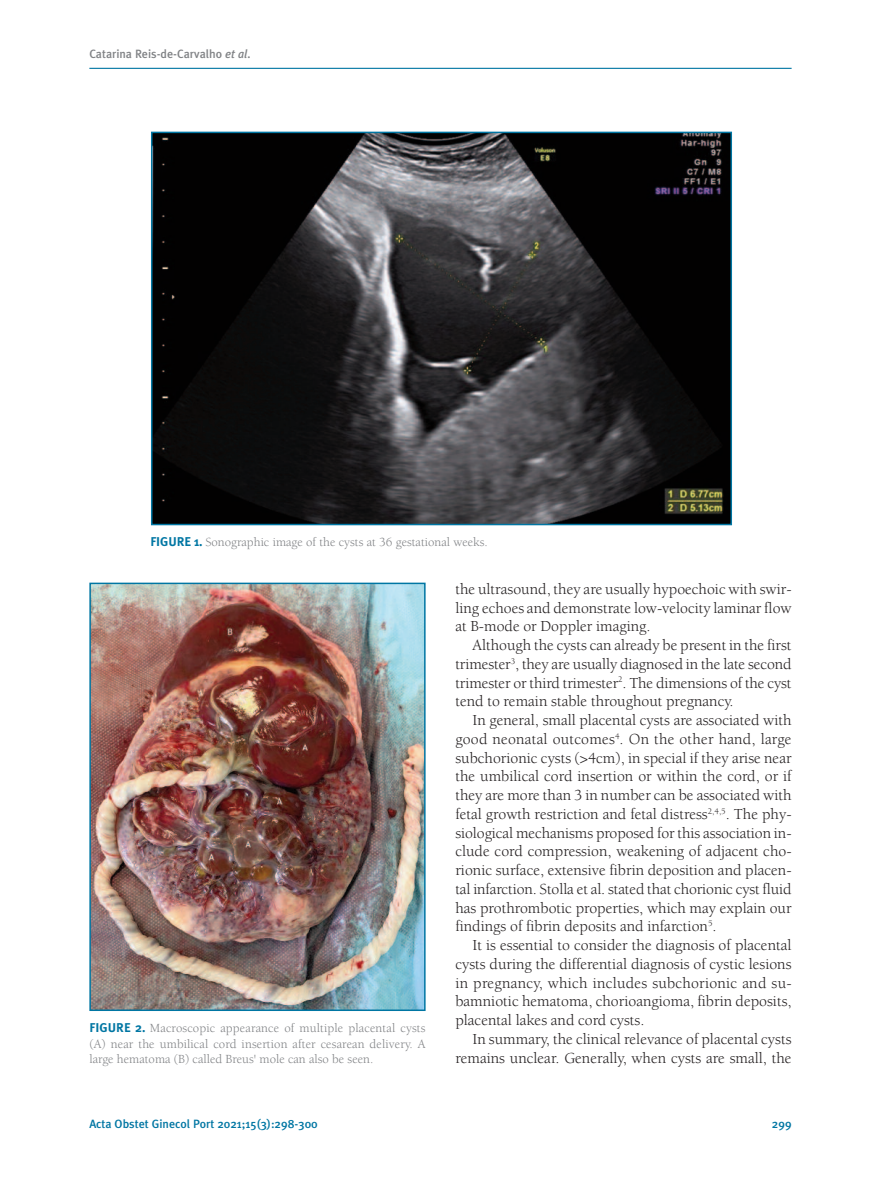
<style>
.page{position:relative;width:881px;height:1191px;background:#fff}
.page>*{position:absolute;margin:0;border:0;box-sizing:border-box;transform-origin:0 0}
.t1{font:15.75px/18.8px "Berkeley";color:#231f20;text-align:justify}
.t2{font:12.75px/15.8px "Berkeley";color:#808285;text-align:justify}
.t3{font:500 12px "Meta Plus";color:#0076a3}
.t4{font:500 12px "Meta Plus";color:#808285}
.s1{font-style:italic}
.s2{font-family:"Meta Plus";font-weight:700;color:#0076a3}
</style>
<div class="page">
<hr style="left:89px;top:68px;width:702px;height:1px;background:#0076a3">
<img style="left:154px;top:135px;width:574px;height:387px">
<div style="left:151px;top:132px;width:580px;height:393px;border:2px solid #0076a3"></div>
<img style="left:92px;top:585px;width:330px;height:423px">
<div style="left:89px;top:582px;width:336px;height:429px;border:2px solid #0076a3"></div>
<p class="t4" style="left:89px;top:47px;width:163px">Catarina Reis-de-Carvalho <span class="s1">et al.</span></p>
<p class="t2" style="left:150px;top:535px;width:339px"><span class="s2">FIGURE 1.</span> Sonographic image of the cysts at 36 gestational weeks.</p>
<p class="t2" style="left:89px;top:1021px;width:337px"><span class="s2">FIGURE 2.</span> Macroscopic appearance of multiple placental cysts (A) near the umbilical cord insertion after cesarean delivery. A large hematoma (B) called Breus' mole can also be seen.</p>
<p class="t1" style="left:455px;top:581px;width:337px">the ultrasound, they are usually hypoechoic with swir&shy;ling echoes and demonstrate low-velocity laminar flow at B-mode or Doppler imaging.</p>
<p class="t1" style="left:455px;top:637px;width:337px;text-indent:17px">Although the cysts can already be present in the first trimester<sup>3</sup>, they are usually diagnosed in the late second trimester or third trimester<sup>2</sup>. The dimensions of the cyst tend to remain stable throughout pregnancy.</p>
<p class="t1" style="left:455px;top:712px;width:337px;text-indent:17px">In general, small placental cysts are associated with good neonatal outcomes<sup>4</sup>. On the other hand, large subchorionic cysts (&gt;4cm), in special if they arise near the umbilical cord insertion or within the cord, or if they are more than 3 in number can be associated with fetal growth restriction and fetal distress<sup>2,4,5</sup>. The phy&shy;siological mechanisms proposed for this association in&shy;clude cord compression, weakening of adjacent cho&shy;rionic surface, extensive fibrin deposition and placen&shy;tal infarction. Stolla et al. stated that chorionic cyst fluid has prothrombotic properties, which may explain our findings of fibrin deposits and infarction<sup>5</sup>.</p>
<p class="t1" style="left:455px;top:937px;width:337px;text-indent:17px">It is essential to consider the diagnosis of placental cysts during the differential diagnosis of cystic lesions in pregnancy, which includes subchorionic and su&shy;bamniotic hematoma, chorioangioma, fibrin deposits, placental lakes and cord cysts.</p>
<p class="t1" style="left:455px;top:1031px;width:337px;text-align:right">In summary, the clinical relevance of placental cysts remains unclear. Generally, when cysts are small, the</p>
<p class="t3" style="left:89px;top:1117px;width:230px">Acta Obstet Ginecol Port 2021;15(3):298-300</p>
<p class="t3" style="left:771px;top:1117px;width:21px">299</p>
</div>
